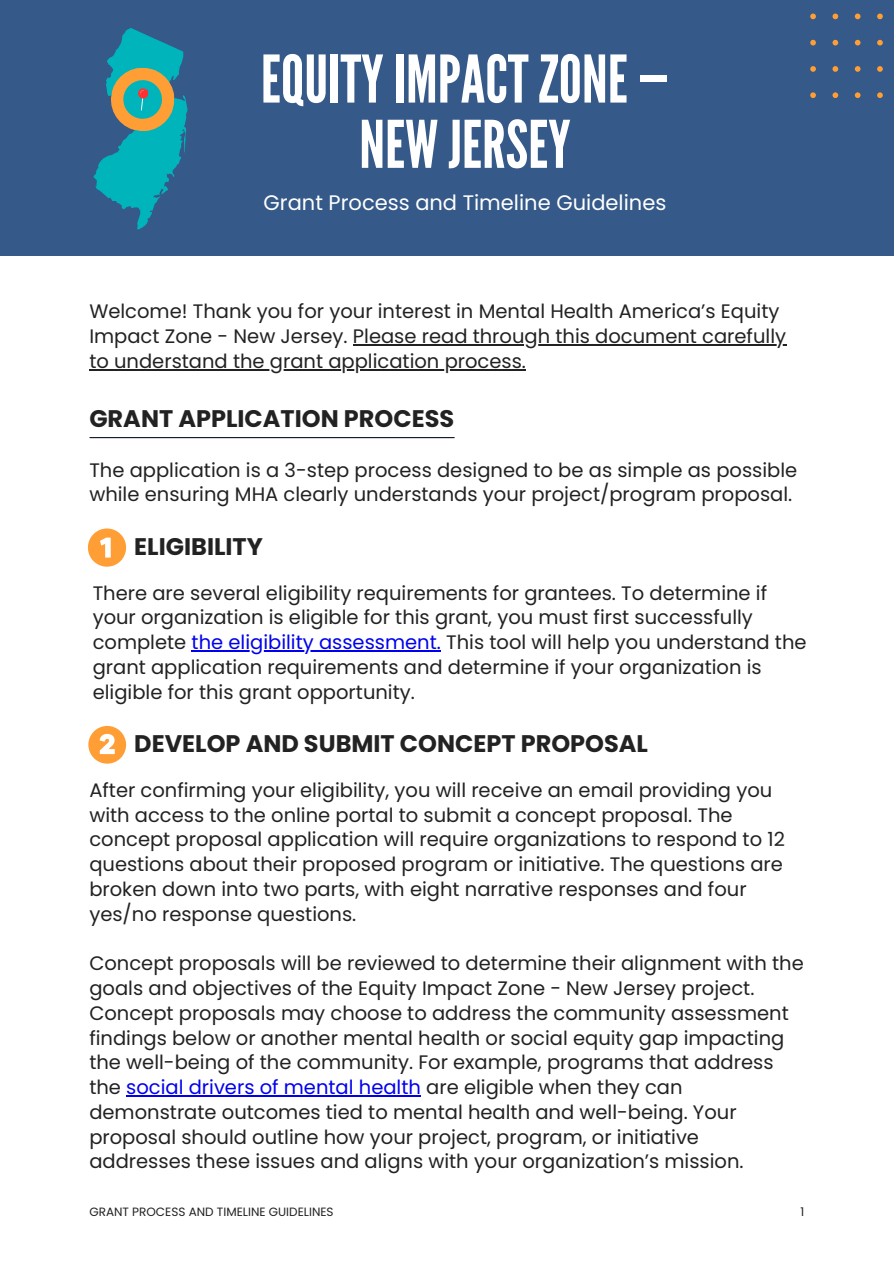
<style>
.page{position:relative;width:894px;height:1264px;background:#fff}
.page>*{position:absolute;margin:0;border:0;box-sizing:border-box;transform-origin:0 0}
.t1{font:65.4px/65.2px "League Gothic";color:#fff;text-align:center}
.t2{font:700 24px "Poppins";color:#222}
.t3{font:21px "Poppins";color:#fff}
.t4{font:19.5px/24.8px "Poppins";color:#222}
.t5{font:12px "Poppins";color:#222}
.s1{color:#00e}
</style>
<div class="page">
<div style="left:0;top:0;width:893px;height:256px;background:#355989"></div>
<hr style="left:90px;top:437px;width:364px;height:1px;background:#0b1623">
<hr style="left:353px;top:344px;width:432px;height:1px;background:#222">
<hr style="left:89px;top:369px;width:437px;height:1px;background:#222">
<hr style="left:126px;top:1095px;width:295px;height:1px;background:#00e">
<svg style="left:88px;top:726px;width:38px;height:37px"></svg>
<hr style="left:191px;top:650px;width:250px;height:1px;background:#00e">
<svg style="left:88px;top:528px;width:38px;height:38px"></svg>
<svg style="left:810px;top:14px;width:72px;height:84px"></svg>
<svg style="left:93px;top:28px;width:95px;height:202px"></svg>
<h3 class="t1" style="left:261px;top:48px;width:409px">EQUITYIMPACTZONE —<br>NEW JERSEY</h3>
<h3 class="t3" style="left:263px;top:188px;width:404px">Grant Process and Timeline Guidelines</h3>
<p class="t4" style="left:89px;top:299px;width:698px">Welcome! Thank you for your interest in Mental Health America’s Equity<br>Impact Zone - New Jersey. Please read through this document carefully</p>
<p class="t4" style="left:89px;top:349px;width:438px">to understand the grant application process.</p>
<p class="t2" style="left:89px;top:401px;width:366px">GRANT APPLICATION PROCESS</p>
<p class="t4" style="left:89px;top:457px;width:709px">The application is a 3-step process designed to be as simple as possible while ensuring MHA clearly understands your project/program proposal.</p>
<p class="t2" style="left:134px;top:529px;width:130px">ELIGIBILITY</p>
<h2 class="t4" style="left:93px;top:580px;width:715px">There are several eligibility requirements for grantees. To determine if your organization is eligible for this grant, you must first successfully complete <span class="s1">the eligibility assessment.</span> This tool will help you understand the</h2>
<h3 class="t4" style="left:93px;top:654px;width:670px">grant application requirements and determine if your organization is eligible for this grant opportunity.</h3>
<h3 class="t2" style="left:134px;top:727px;width:515px">DEVELOP AND SUBMIT CONCEPT PROPOSAL</h3>
<h2 class="t4" style="left:89px;top:777px;width:696px">After confirming your eligibility, you will receive an email providing you with access to the online portal to submit a concept proposal. The concept proposal application will require organizations to respond to 12 questions about their proposed program or initiative. The questions are broken down into two parts, with eight narrative responses and four yes/no response questions.</h2>
<h3 class="t4" style="left:89px;top:951px;width:715px">Concept proposals will be reviewed to determine their alignment with the goals and objectives of the Equity Impact Zone - New Jersey project.<br>Concept proposals may choose to address the community assessment findings below or another mental health or social equity gap impacting the well-being of the community. For example, programs that address the <span class="s1">social drivers of mental health</span> are eligible when they can demonstrate outcomes tied to mental health and well-being. Your proposal should outline how your project, program, or initiative addresses these issues and aligns with your organization’s mission.</h3>
<p class="t5" style="left:89px;top:1203px;width:246px">GRANT PROCESS AND TIMELINE GUIDELINES</p>
<h2 class="t5" style="left:800px;top:1203px;width:5px">1</h2>
</div>
